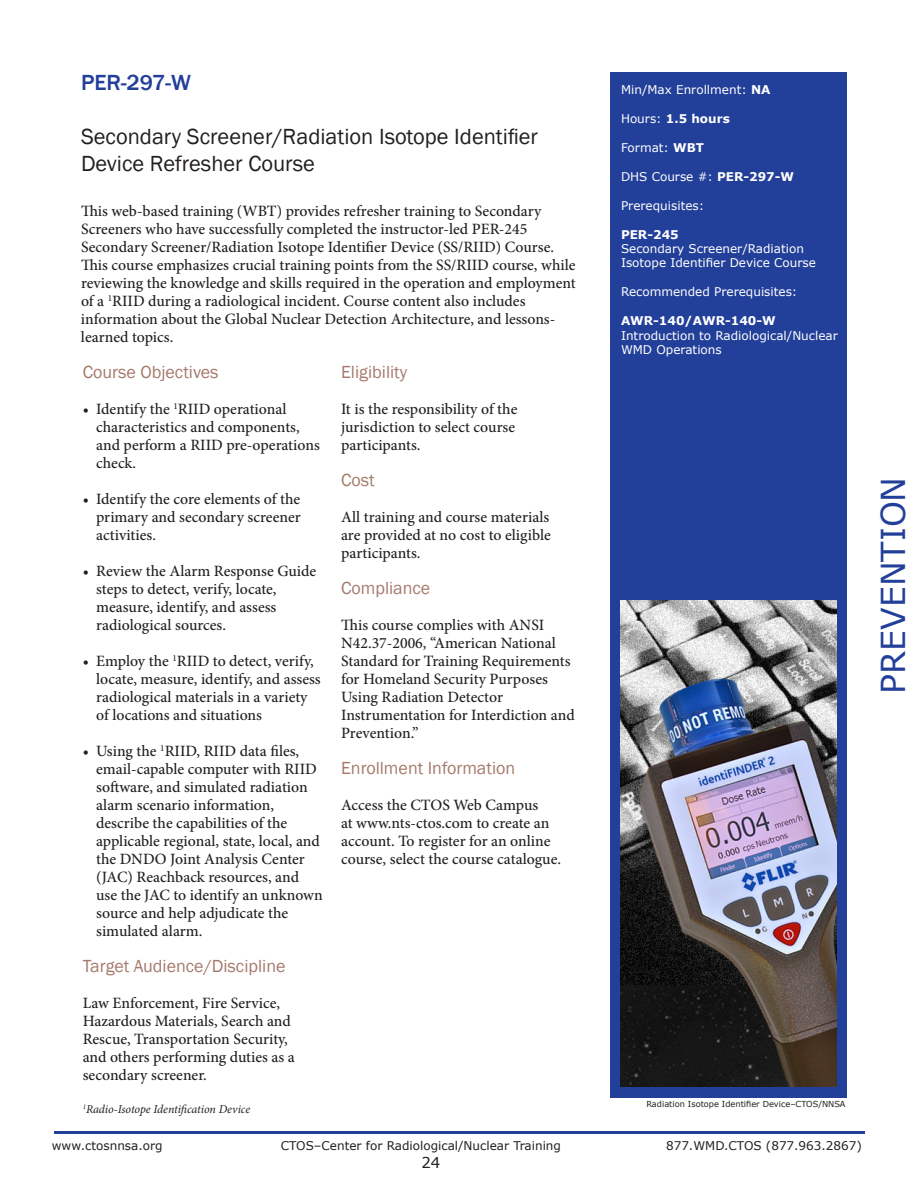
<style>
.page{position:relative;width:918px;height:1188px;background:#fff}
.page>*{position:absolute;margin:0;border:0;box-sizing:border-box;transform-origin:0 0}
.t1{font:33px "Verdana";color:#223f99}
.Course_Title_FrkGBRe{font:22.5px/27px "Franklin Gothic";color:#231f20}
.course_number_header{font:500 22.5px "Franklin Gothic";color:#223f99}
.Sub-title{font:18px "Franklin Gothic";color:#a57a6c}
.Body_text_CrsDesc_Mi{font:18px "Franklin Gothic";color:#a57a6c}
.Body_text_CrsDesc_Mi-2{font:500 15.75px/18px "Minion Pro";color:#231f20}
.t2{font:15px "Verdana";color:#231f20}
.white_bold_headings{font:12px/14.4px "Verdana";color:#fff}
.t3{font:12px "Verdana";color:#231f20}
.t4{font:italic 12px "Minion Pro";letter-spacing:-.005em;color:#231f20}
.white_bold_headings-2{font:700 12px "Verdana";color:#fff}
.Photo_captVerd_5_5{font:8.25px "Verdana";color:#231f20}
.s1{font-weight:700}
.s2{font-weight:400}
</style>
<div class="page">
<hr style="left:54px;top:1131px;width:810px;height:3px;background:#223f99">
<div style="left:610px;top:72px;width:237px;height:1026px;background:#223f99"></div>
<img style="left:621px;top:601px;width:216px;height:486px">
<p class="course_number_header" style="left:81px;top:69px;width:112px">PER-297-W</p>
<p class="Course_Title_FrkGBRe" style="left:81px;top:123px;width:459px">Secondary Screener/Radiation Isotope Identifier<br>Device Refresher Course</p>
<p class="Body_text_CrsDesc_Mi-2" style="left:81px;top:202px;width:496px">This web-based training (WBT) provides refresher training to Secondary Screeners who have successfully completed the instructor-led PER-245<br>Secondary Screener/Radiation Isotope Identifier Device (SS/RIID) Course.<br>This course emphasizes crucial training points from the SS/RIID course, while reviewing the knowledge and skills required in the operation and employment of a <sup>1</sup>RIID during a radiological incident. Course content also includes information about the Global Nuclear Detection Architecture, and lessons&shy;learned topics.</p>
<p class="Sub-title" style="left:83px;top:361px;width:137px">Course Objectives</p>
<p class="Body_text_CrsDesc_Mi-2" style="left:96px;top:400px;width:225px;text-indent:-14px">• Identify the <sup>1</sup>RIID operational characteristics and components, and perform a RIID pre-operations check.</p>
<p class="Body_text_CrsDesc_Mi-2" style="left:96px;top:490px;width:206px;text-align:justify;text-indent:-14px">• Identify the core elements of the primary and secondary screener activities.</p>
<p class="Body_text_CrsDesc_Mi-2" style="left:96px;top:562px;width:222px;text-indent:-14px">• Review the Alarm Response Guide steps to detect, verify, locate, measure, identify, and assess radiological sources.</p>
<p class="Body_text_CrsDesc_Mi-2" style="left:96px;top:652px;width:226px;text-indent:-14px">• Employ the <sup>1</sup>RIID to detect, verify, locate, measure, identify, and assess radiological materials in a variety of locations and situations</p>
<p class="Body_text_CrsDesc_Mi-2" style="left:96px;top:742px;width:228px;text-indent:-14px">• Using the <sup>1</sup>RIID, RIID data files, email-capable computer with RIID software, and simulated radiation alarm scenario information, describe the capabilities of the applicable regional, state, local, and the DNDO Joint Analysis Center (JAC) Reachback resources, and use the JAC to identify an unknown source and help adjudicate the simulated alarm.</p>
<p class="Sub-title" style="left:83px;top:955px;width:204px">Target Audience/Discipline</p>
<p class="Body_text_CrsDesc_Mi-2" style="left:83px;top:994px;width:214px">Law Enforcement, Fire Service,<br>Hazardous Materials, Search and<br>Rescue, Transportation Security, and others performing duties as a secondary screener.</p>
<p class="t4" style="left:83px;top:1101px;width:169px"><sup>1</sup>Radio-Isotope Identification Device</p>
<p class="Sub-title" style="left:341px;top:361px;width:68px">Eligibility</p>
<p class="Body_text_CrsDesc_Mi-2" style="left:341px;top:400px;width:178px">It is the responsibility of the jurisdiction to select course participants.</p>
<p class="Body_text_CrsDesc_Mi" style="left:341px;top:469px;width:35px">Cost</p>
<p class="Body_text_CrsDesc_Mi-2" style="left:341px;top:508px;width:211px;text-align:justify">All training and course materials are provided at no cost to eligible participants.</p>
<p class="Sub-title" style="left:341px;top:577px;width:91px">Compliance</p>
<p class="Body_text_CrsDesc_Mi-2" style="left:341px;top:616px;width:235px">This course complies with ANSI<br>N42.37-2006, “American National<br>Standard for Training Requirements for Homeland Security Purposes<br>Using Radiation Detector<br>Instrumentation for Interdiction and<br>Prevention.”</p>
<p class="Sub-title" style="left:341px;top:757px;width:176px">Enrollment Information</p>
<p class="Body_text_CrsDesc_Mi-2" style="left:341px;top:796px;width:221px">Access the CTOS Web Campus<br>at www.nts-ctos.com to create an account. To register for an online course, select the course catalogue.</p>
<p class="white_bold_headings" style="left:621px;top:82px;width:151px">Min/Max Enrollment: <span class="s1">NA</span></p>
<p class="white_bold_headings-2" style="left:621px;top:110px;width:110px"><span class="s2">Hours:</span> 1.5 hours</p>
<p class="white_bold_headings" style="left:621px;top:140px;width:85px">Format: <span class="s1">WBT</span></p>
<p class="white_bold_headings" style="left:621px;top:169px;width:175px">DHS Course #: <span class="s1">PER-297-W</span></p>
<p class="white_bold_headings" style="left:621px;top:198px;width:85px">Prerequisites:</p>
<p class="white_bold_headings" style="left:621px;top:227px;width:196px"><span class="s1">PER-245<br></span>Secondary Screener/Radiation<br>Isotope Identifier Device Course</p>
<p class="white_bold_headings" style="left:621px;top:285px;width:178px">Recommended Prerequisites:</p>
<p class="white_bold_headings" style="left:621px;top:314px;width:218px"><span class="s1">AWR-140/AWR-140-W<br></span>Introduction to Radiological/Nuclear<br>WMD Operations</p>
<p class="Photo_captVerd_5_5" style="left:646px;top:1099px;width:201px">Radiation Isotope Identifier Device–CTOS/NNSA</p>
<p class="t3" style="left:52px;top:1137px;width:112px">www.ctosnnsa.org</p>
<p class="t3" style="left:281px;top:1137px;width:282px">CTOS–Center for Radiological/Nuclear Training</p>
<p class="t3" style="left:666px;top:1137px;width:197px">877.WMD.CTOS (877.963.2867)</p>
<p class="t2" style="left:421px;top:1152px;width:21px">24</p>
<h1 class="t1" style="left:870px;top:694px;width:218px;rotate:-90deg">PREVENTION</h1>
</div>
